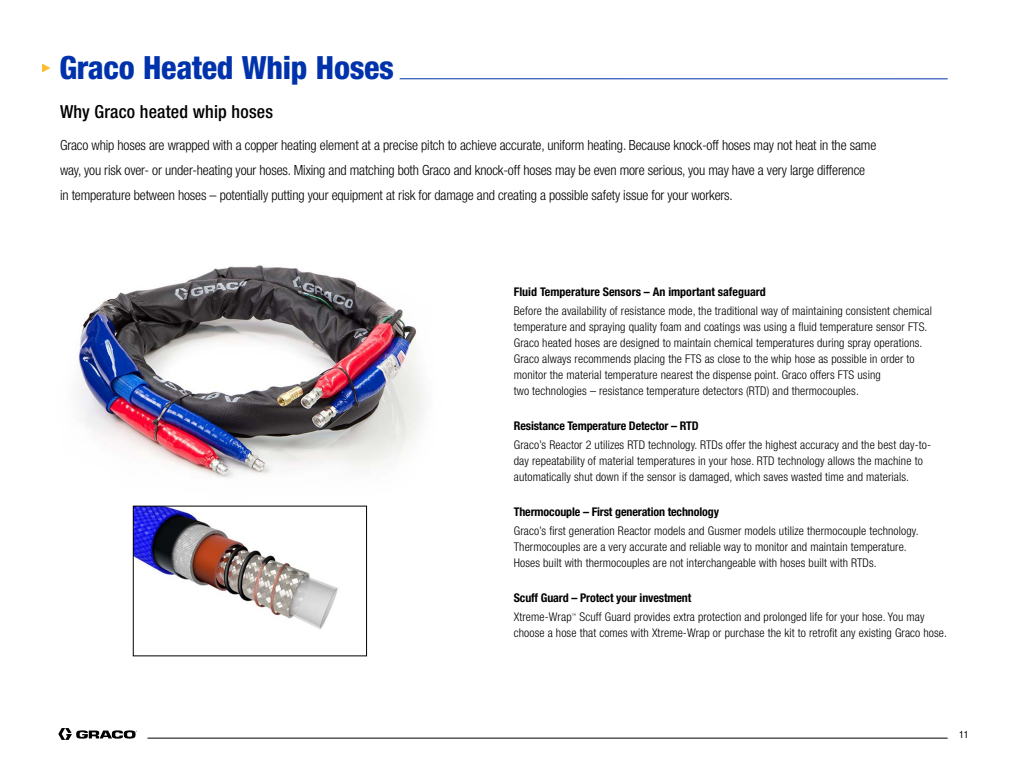
<style>
.page{position:relative;width:1024px;height:768px;background:#fff}
.page>*{position:absolute;margin:0;border:0;box-sizing:border-box;transform-origin:0 0}
.t1{font:800 condensed 32px "Helvetica Neue LT Std";letter-spacing:-.01em;color:#0033ab}
.t2{font:500 condensed 18px "Helvetica Neue LT Std";letter-spacing:.01em;color:#000}
.t3{font:300 condensed 14px/25px "Helvetica Neue LT Std";letter-spacing:-.01em;color:#000}
.t4{font:300 condensed 12px/16px "Helvetica Neue LT Std";letter-spacing:.01em;color:#000}
.t5{font:700 condensed 12px "Helvetica Neue LT Std";letter-spacing:-.01em;color:#000}
.t6{font:condensed 10px "Helvetica Neue LT Std";color:#000}
.t7{font:300 condensed 4.8px "Helvetica Neue LT Std";color:#000}
</style>
<div class="page">
<img style="left:74px;top:265px;width:351px;height:243px">
<img style="left:135px;top:508px;width:203px;height:121px">
<div style="left:133px;top:506px;width:234px;height:150px;border:1px solid #000"></div>
<svg style="left:42px;top:63px;width:8px;height:10px"></svg>
<hr style="left:400px;top:78px;width:548px;height:1px;background:#0033ab">
<svg style="left:58px;top:728px;width:79px;height:12px"></svg>
<hr style="left:147px;top:738px;width:801px;height:1px;background:#000">
<h1 class="t1" style="left:59px;top:48px;width:336px">Graco Heated Whip Hoses</h1>
<h2 class="t2" style="left:60px;top:101px;width:215px">Why Graco heated whip hoses</h2>
<p class="t3" style="left:60px;top:132px;width:818px">Graco whip hoses are wrapped with a copper heating element at a precise pitch to achieve accurate, uniform heating. Because knock-off hoses may not heat in the same way, you risk over- or under-heating your hoses. Mixing and matching both Graco and knock-off hoses may be even more serious, you may have a very large difference in temperature between hoses – potentially putting your equipment at risk for damage and creating a possible safety issue for your workers.</p>
<p class="t5" style="left:514px;top:285px;width:253px">Fluid Temperature Sensors – An important safeguard</p>
<p class="t4" style="left:514px;top:303px;width:420px">Before the availability of resistance mode, the traditional way of maintaining consistent chemical temperature and spraying quality foam and coatings was using a fluid temperature sensor FTS.<br>Graco heated hoses are designed to maintain chemical temperatures during spray operations.<br>Graco always recommends placing the FTS as close to the whip hose as possible in order to monitor the material temperature nearest the dispense point. Graco offers FTS using<br>two technologies – resistance temperature detectors (RTD) and thermocouples.</p>
<p class="t5" style="left:514px;top:419px;width:186px">Resistance Temperature Detector – RTD</p>
<p class="t4" style="left:514px;top:437px;width:419px">Graco’s Reactor 2 utilizes RTD technology. RTDs offer the highest accuracy and the best day-to&shy;day repeatability of material temperatures in your hose. RTD technology allows the machine to automatically shut down if the sensor is damaged, which saves wasted time and materials.</p>
<p class="t5" style="left:514px;top:505px;width:207px">Thermocouple – First generation technology</p>
<p class="t4" style="left:514px;top:523px;width:406px">Graco’s first generation Reactor models and Gusmer models utilize thermocouple technology.<br>Thermocouples are a very accurate and reliable way to monitor and maintain temperature.<br>Hoses built with thermocouples are not interchangeable with hoses built with RTDs.</p>
<p class="t5" style="left:514px;top:591px;width:179px">Scuff Guard – Protect your investment</p>
<p class="t4" style="left:514px;top:609px;width:59px">Xtreme-Wrap</p>
<p class="t7" style="left:572px;top:613px;width:6px">™</p>
<p class="t4" style="left:514px;top:609px;width:435px;text-indent:66px">Scuff Guard provides extra protection and prolonged life for your hose. You may choose a hose that comes with Xtreme-Wrap or purchase the kit to retrofit any existing Graco hose.</p>
<p class="t6" style="left:959px;top:729px;width:11px">11</p>
</div>
